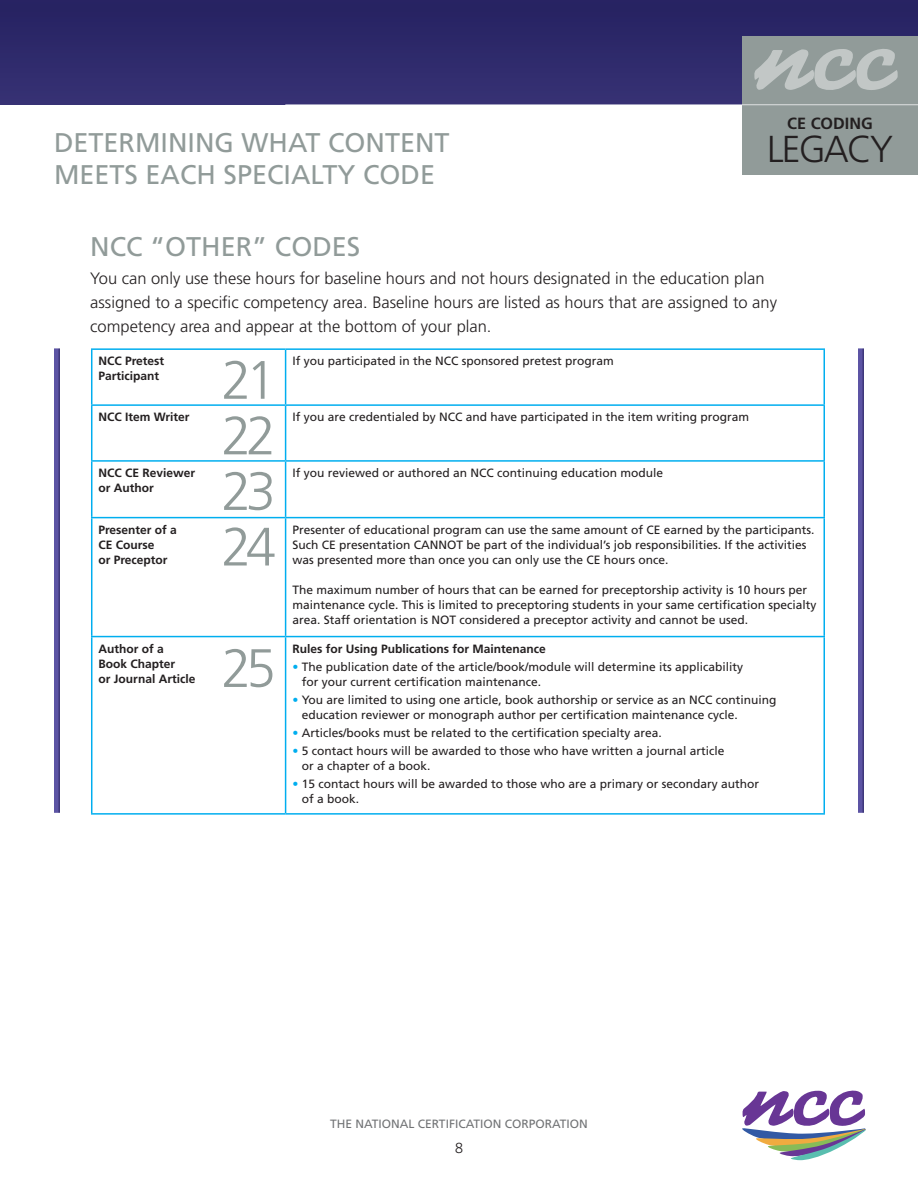
<style>
.page{position:relative;width:918px;height:1188px;background:#fff}
.page>*{position:absolute;margin:0;border:0;box-sizing:border-box;transform-origin:0 0}
.t1{font:300 54px "Frutiger";letter-spacing:-.1em;color:#919b99}
.t2{font:300 37.5px "Frutiger";letter-spacing:-.05em;color:#231f20}
.t3{font:27px "Frutiger";color:#919b99}
.t4{font:300 16.5px/24px "Frutiger";color:#231f20}
.t5{font:700 16.2px "Frutiger";color:#231f20}
.t6{font:15px "Whitney";color:#231f20}
.t7{font:12px/15px "Frutiger";color:#231f20}
.t8{font:700 12px/15px "Frutiger";color:#231f20}
.t9{font:12px "Frutiger";color:#717375}
.s1{color:#00aeef}
</style>
<div class="page">
<div style="left:0;top:0;width:918px;height:104px;background:#292565"></div>
<div style="left:742px;top:36px;width:176px;height:139px;background:#919b99"></div>
<svg style="left:0;top:49px;width:898px;height:55px"></svg>
<hr style="left:285px;top:104px;width:633px;height:1px;background:#fff">
<svg style="left:742px;top:1091px;width:124px;height:69px"></svg>
<hr style="left:91px;top:348px;width:195px;height:2px;background:#00aeef">
<hr style="left:91px;top:350px;width:1px;height:54px;background:#00aeef">
<hr style="left:286px;top:348px;width:539px;height:2px;background:#00aeef">
<hr style="left:285px;top:350px;width:1px;height:54px;background:#00aeef">
<hr style="left:824px;top:350px;width:1px;height:54px;background:#00aeef">
<hr style="left:91px;top:404px;width:195px;height:2px;background:#00aeef">
<hr style="left:91px;top:406px;width:1px;height:54px;background:#00aeef">
<hr style="left:286px;top:404px;width:539px;height:2px;background:#00aeef">
<hr style="left:285px;top:406px;width:1px;height:54px;background:#00aeef">
<hr style="left:824px;top:406px;width:1px;height:54px;background:#00aeef">
<hr style="left:91px;top:460px;width:195px;height:2px;background:#00aeef">
<hr style="left:91px;top:462px;width:1px;height:55px;background:#00aeef">
<hr style="left:286px;top:460px;width:539px;height:2px;background:#00aeef">
<hr style="left:285px;top:462px;width:1px;height:55px;background:#00aeef">
<hr style="left:824px;top:462px;width:1px;height:55px;background:#00aeef">
<hr style="left:91px;top:517px;width:195px;height:1px;background:#00aeef">
<hr style="left:91px;top:518px;width:1px;height:118px;background:#00aeef">
<hr style="left:286px;top:517px;width:539px;height:1px;background:#00aeef">
<hr style="left:285px;top:518px;width:1px;height:118px;background:#00aeef">
<hr style="left:824px;top:518px;width:1px;height:118px;background:#00aeef">
<hr style="left:91px;top:636px;width:195px;height:1px;background:#00aeef">
<hr style="left:91px;top:637px;width:1px;height:176px;background:#00aeef">
<hr style="left:286px;top:636px;width:539px;height:1px;background:#00aeef">
<hr style="left:285px;top:637px;width:1px;height:176px;background:#00aeef">
<hr style="left:824px;top:637px;width:1px;height:176px;background:#00aeef">
<hr style="left:91px;top:813px;width:195px;height:2px;background:#00aeef">
<hr style="left:286px;top:813px;width:539px;height:2px;background:#00aeef">
<svg style="left:54px;top:348px;width:6px;height:465px;fill:#5c54a4"></svg>
<svg style="left:858px;top:348px;width:6px;height:465px;fill:#5c54a4"></svg>
<h3 class="t5" style="left:787px;top:113px;width:87px">CE CODING</h3>
<p class="t3" style="left:54px;top:126px;width:397px">DETERMINING WHAT CONTENT</p>
<h2 class="t2" style="left:767px;top:127px;width:128px">LEGACY</h2>
<p class="t3" style="left:54px;top:159px;width:383px">MEETS EACH SPECIALTY CODE</p>
<p class="t3" style="left:90px;top:231px;width:272px">NCC “OTHER” CODES</p>
<p class="t4" style="left:90px;top:266px;width:688px">You can only use these hours for baseline hours and not hours designated in the education plan assigned to a specific competency area. Baseline hours are listed as hours that are assigned to any competency area and appear at the bottom of your plan.</p>
<p class="t8" style="left:98px;top:353px;width:67px">NCC Pretest<br>Participant</p>
<p class="t7" style="left:292px;top:353px;width:323px">If you participated in the NCC sponsored pretest program</p>
<p class="t8" style="left:98px;top:409px;width:93px">NCC Item Writer</p>
<p class="t7" style="left:292px;top:409px;width:458px">If you are credentialed by NCC and have participated in the item writing program</p>
<p class="t1" style="left:221px;top:350px;width:56px">21</p>
<p class="t1" style="left:221px;top:405px;width:56px">22</p>
<p class="t1" style="left:221px;top:461px;width:56px">23</p>
<p class="t1" style="left:221px;top:516px;width:56px">24</p>
<p class="t8" style="left:98px;top:465px;width:98px">NCC CE Reviewer or Author</p>
<p class="t7" style="left:292px;top:465px;width:372px">If you reviewed or authored an NCC continuing education module</p>
<p class="t8" style="left:98px;top:522px;width:80px">Presenter of a<br>CE Course</p>
<p class="t8" style="left:98px;top:552px;width:71px">or Preceptor</p>
<p class="t7" style="left:292px;top:522px;width:524px">Presenter of educational program can use the same amount of CE earned by the participants.<br>Such CE presentation CANNOT be part of the individual’s job responsibilities. If the activities was presented more than once you can only use the CE hours once.</p>
<p class="t7" style="left:292px;top:582px;width:526px">The maximum number of hours that can be earned for preceptorship activity is 10 hours per maintenance cycle. This is limited to preceptoring students in your same certification specialty area. Staff orientation is NOT considered a preceptor activity and cannot be used.</p>
<p class="t8" style="left:98px;top:641px;width:98px">Author of a<br>Book Chapter<br>or Journal Article</p>
<p class="t8" style="left:292px;top:641px;width:255px">Rules for Using Publications for Maintenance</p>
<p class="t1" style="left:221px;top:638px;width:56px">25</p>
<p class="t7" style="left:302px;top:659px;width:443px;text-indent:-9px"><span class="s1">•</span> The publication date of the article/book/module will determine its applicability for your current certification maintenance.</p>
<p class="t7" style="left:302px;top:692px;width:476px;text-indent:-9px"><span class="s1">•</span> You are limited to using one article, book authorship or service as an NCC continuing education reviewer or monograph author per certification maintenance cycle.</p>
<p class="t7" style="left:292px;top:725px;width:371px"><span class="s1">•</span> Articles/books must be related to the certification specialty area.</p>
<p class="t7" style="left:302px;top:743px;width:424px;text-indent:-9px"><span class="s1">•</span> 5 contact hours will be awarded to those who have written a journal article or a chapter of a book.</p>
<p class="t7" style="left:302px;top:776px;width:459px;text-indent:-9px"><span class="s1">•</span> 15 contact hours will be awarded to those who are a primary or secondary author of a book.</p>
<p class="t9" style="left:330px;top:1117px;width:259px">THE NATIONAL CERTIFICATION CORPORATION</p>
<p class="t6" style="left:455px;top:1138px;width:10px">8</p>
</div>
